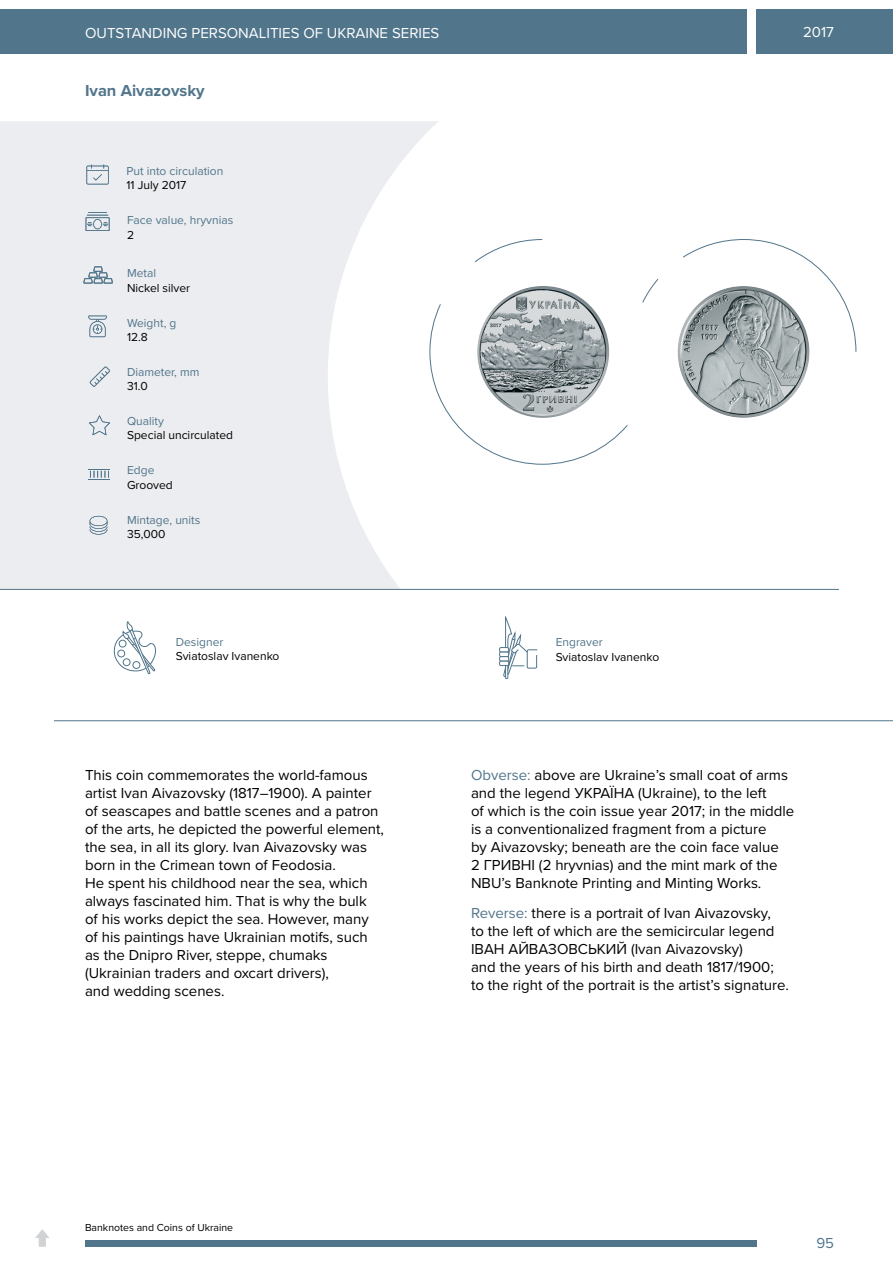
<style>
.page{position:relative;width:893px;height:1263px;background:#fff}
.page>*{position:absolute;margin:0;border:0;box-sizing:border-box;transform-origin:0 0}
.t1{font:700 16.5px "Proxima Nova";color:#51758b}
.t2{font:15px/18px "Proxima Nova";color:#000}
.t3{font:15px "Proxima Nova";color:#fff}
.t4{font:15px "Proxima Nova";color:#51758b}
.t5{font:12px "Proxima Nova";color:#51758b}
.t6{font:12px "Proxima Nova";color:#000}
.t7{font:10.5px "Proxima Nova";color:#000}
.s1{color:#51758b}
</style>
<div class="page">
<div style="left:0;top:121px;width:328px;height:468px;background:#ecedf0"></div>
<svg style="left:328px;top:121px;width:565px;height:601px"></svg>
<div style="left:0;top:10px;width:747px;height:44px;background:#51758b"></div>
<div style="left:756px;top:10px;width:137px;height:44px;background:#51758b"></div>
<div style="left:85px;top:1240px;width:671px;height:7px;background:#51758b"></div>
<svg style="left:113px;top:621px;width:43px;height:53px"></svg>
<div style="left:499px;top:647px;width:10px;height:5px;border:1px solid #51758b"></div>
<div style="left:499px;top:652px;width:10px;height:5px;border:1px solid #51758b"></div>
<div style="left:499px;top:656px;width:10px;height:5px;border:1px solid #51758b"></div>
<svg style="left:500px;top:617px;width:38px;height:62px"></svg>
<div style="left:499px;top:661px;width:10px;height:5px;border:1px solid #51758b"></div>
<hr style="left:54px;top:720px;width:839px;height:1px;background:#51758b">
<hr style="left:0;top:589px;width:839px;height:1px;background:#51758b">
<svg style="left:35px;top:1229px;width:14px;height:18px"></svg>
<svg style="left:474px;top:239px;width:69px;height:24px"></svg>
<svg style="left:682px;top:239px;width:175px;height:114px"></svg>
<svg style="left:429px;top:303px;width:199px;height:162px"></svg>
<svg style="left:642px;top:278px;width:17px;height:25px"></svg>
<img style="left:477px;top:286px;width:132px;height:132px;border-radius:66px">
<img style="left:678px;top:286px;width:131px;height:132px;border-radius:66px">
<svg style="left:83px;top:266px;width:30px;height:18px"></svg>
<svg style="left:88px;top:316px;width:19px;height:21px"></svg>
<svg style="left:90px;top:366px;width:20px;height:21px"></svg>
<svg style="left:89px;top:415px;width:21px;height:20px"></svg>
<svg style="left:89px;top:469px;width:21px;height:11px"></svg>
<svg style="left:90px;top:516px;width:17px;height:19px"></svg>
<svg style="left:86px;top:212px;width:24px;height:19px"></svg>
<svg style="left:86px;top:164px;width:23px;height:20px"></svg>
<p class="t3" style="left:85px;top:24px;width:356px">OUTSTANDING PERSONALITIES OF UKRAINE SERIES</p>
<p class="t1" style="left:85px;top:81px;width:121px">Ivan Aivazovsky</p>
<p class="t5" style="left:126px;top:164px;width:98px">Put into circulation</p>
<p class="t6" style="left:126px;top:178px;width:61px">11 July 2017</p>
<p class="t5" style="left:127px;top:213px;width:108px">Face value, hryvnias</p>
<p class="t6" style="left:127px;top:227px;width:9px">2</p>
<p class="t5" style="left:127px;top:266px;width:31px">Metal</p>
<p class="t6" style="left:127px;top:281px;width:65px">Nickel silver</p>
<p class="t5" style="left:127px;top:316px;width:51px">Weight, g</p>
<p class="t6" style="left:127px;top:330px;width:22px">12.8</p>
<p class="t5" style="left:127px;top:365px;width:74px">Diameter, mm</p>
<p class="t6" style="left:127px;top:379px;width:22px">31.0</p>
<p class="t5" style="left:127px;top:414px;width:38px">Quality</p>
<p class="t6" style="left:127px;top:428px;width:108px">Special uncirculated</p>
<p class="t5" style="left:127px;top:463px;width:29px">Edge</p>
<p class="t6" style="left:127px;top:478px;width:47px">Grooved</p>
<p class="t5" style="left:127px;top:513px;width:75px">Mintage, units</p>
<p class="t6" style="left:127px;top:527px;width:40px">35,000</p>
<p class="t5" style="left:176px;top:634px;width:49px">Designer</p>
<p class="t6" style="left:176px;top:649px;width:105px">Sviatoslav Ivanenko</p>
<p class="t5" style="left:556px;top:635px;width:49px">Engraver</p>
<p class="t6" style="left:556px;top:650px;width:105px">Sviatoslav Ivanenko</p>
<p class="t3" style="left:803px;top:23px;width:32px">2017</p>
<p class="t2" style="left:85px;top:766px;width:300px">This coin commemorates the world-famous artist Ivan Aivazovsky (1817–1900). A painter of seascapes and battle scenes and a patron of the arts, he depicted the powerful element, the sea, in all its glory. Ivan Aivazovsky was born in the Crimean town of Feodosia.<br>He spent his childhood near the sea, which always fascinated him. That is why the bulk<br>of his works depict the sea. However, many of his paintings have Ukrainian motifs, such as the Dnipro River, steppe, chumaks (Ukrainian traders and oxcart drivers),<br>and wedding scenes.</p>
<p class="t2" style="left:471px;top:766px;width:325px"><span class="s1">Obverse:</span> above are Ukraine’s small coat of arms and the legend УКРАЇНА (Ukraine), to the left<br>of which is the coin issue year 2017; in the middle is a conventionalized fragment from a picture<br>by Aivazovsky; beneath are the coin face value<br>2 ГРИВНІ (2 hryvnias) and the mint mark of the NBU’s Banknote Printing and Minting Works.</p>
<p class="t2" style="left:471px;top:905px;width:319px"><span class="s1">Reverse:</span> there is a portrait of Ivan Aivazovsky,<br>to the left of which are the semicircular legend ІВАН АЙВАЗОВСЬКИЙ (Ivan Aivazovsky)<br>and the years of his birth and death 1817/1900; to the right of the portrait is the artist’s signature.</p>
<p class="t7" style="left:85px;top:1221px;width:150px">Banknotes and Coins of Ukraine</p>
<p class="t4" style="left:816px;top:1234px;width:19px">95</p>
</div>
